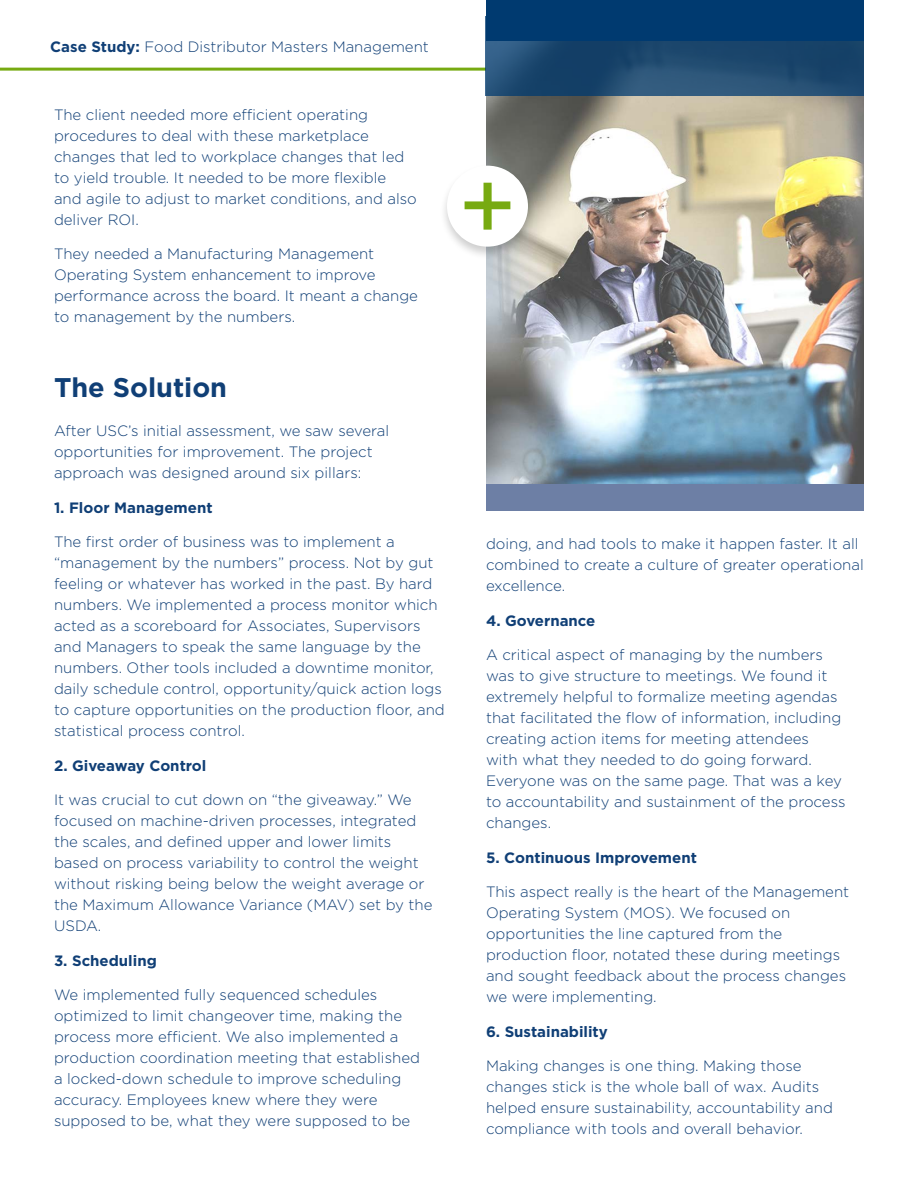
<style>
.page{position:relative;width:918px;height:1188px;background:#fff}
.page>*{position:absolute;margin:0;border:0;box-sizing:border-box;transform-origin:0 0}
.t1{font:700 27px "Gotham";color:#103f76}
.t2{font:300 15px/21px "Gotham";color:#103f76}
.t3{font:700 15px "Gotham";color:#103f76}
.s1{font-weight:700}
</style>
<div class="page">
<hr style="left:0;top:68px;width:648px;height:3px;background:#7a1">
<div style="left:486px;top:159px;width:378px;height:351px;background:#6d7fa5"></div>
<div style="left:486px;top:0;width:377px;height:374px;background:#003a70"></div>
<img style="left:486px;top:95px;width:378px;height:388px">
<svg style="left:486px;top:16px;width:378px;height:79px"></svg>
<div style="left:439px;top:163px;width:97px;height:97px;background:#000;opacity:.2"></div>
<div style="left:447px;top:166px;width:81px;height:81px;background:#fff;border-radius:50%"></div>
<svg style="left:465px;top:183px;width:45px;height:47px"></svg>
<p class="t2" style="left:50px;top:36px;width:380px"><span class="s1">Case Study:</span> Food Distributor Masters Management</p>
<p class="t2" style="left:54px;top:104px;width:364px">The client needed more efficient operating procedures to deal with these marketplace changes that led to workplace changes that led to yield trouble. It needed to be more flexible and agile to adjust to market conditions, and also deliver ROI.</p>
<p class="t2" style="left:54px;top:243px;width:366px">They needed a Manufacturing Management Operating System enhancement to improve performance across the board. It meant a change to management by the numbers.</p>
<h1 class="t1" style="left:54px;top:370px;width:175px">The Solution</h1>
<p class="t2" style="left:54px;top:420px;width:337px">After USC’s initial assessment, we saw several opportunities for improvement. The project approach was designed around six pillars:</p>
<p class="t3" style="left:54px;top:498px;width:160px">1. Floor Management</p>
<p class="t2" style="left:54px;top:531px;width:392px">The first order of business was to implement a “management by the numbers” process. Not by gut feeling or whatever has worked in the past. By hard numbers. We implemented a process monitor which acted as a scoreboard for Associates, Supervisors and Managers to speak the same language by the numbers. Other tools included a downtime monitor, daily schedule control, opportunity/quick action logs to capture opportunities on the production floor, and statistical process control.</p>
<p class="t3" style="left:54px;top:756px;width:154px">2. Giveaway Control</p>
<p class="t2" style="left:54px;top:789px;width:380px">It was crucial to cut down on “the giveaway.” We focused on machine-driven processes, integrated the scales, and defined upper and lower limits based on process variability to control the weight without risking being below the weight average or the Maximum Allowance Variance (MAV) set by the USDA.</p>
<p class="t3" style="left:54px;top:951px;width:104px">3. Scheduling</p>
<p class="t2" style="left:54px;top:984px;width:368px">We implemented fully sequenced schedules optimized to limit changeover time, making the process more efficient. We also implemented a production coordination meeting that established a locked-down schedule to improve scheduling accuracy. Employees knew where they were supposed to be, what they were supposed to be</p>
<p class="t2" style="left:486px;top:533px;width:379px">doing, and had tools to make it happen faster. It all combined to create a culture of greater operational excellence.</p>
<p class="t3" style="left:486px;top:610px;width:111px">4. Governance</p>
<p class="t2" style="left:486px;top:644px;width:361px">A critical aspect of managing by the numbers was to give structure to meetings. We found it extremely helpful to formalize meeting agendas that facilitated the flow of information, including creating action items for meeting attendees<br>with what they needed to do going forward.<br>Everyone was on the same page. That was a key to accountability and sustainment of the process changes.</p>
<p class="t3" style="left:486px;top:847px;width:212px">5. Continuous Improvement</p>
<p class="t2" style="left:486px;top:881px;width:365px">This aspect really is the heart of the Management Operating System (MOS). We focused on opportunities the line captured from the production floor, notated these during meetings and sought feedback about the process changes we were implementing.</p>
<p class="t3" style="left:486px;top:1021px;width:123px">6. Sustainability</p>
<p class="t2" style="left:486px;top:1055px;width:348px">Making changes is one thing. Making those changes stick is the whole ball of wax. Audits helped ensure sustainability, accountability and compliance with tools and overall behavior.</p>
</div>
